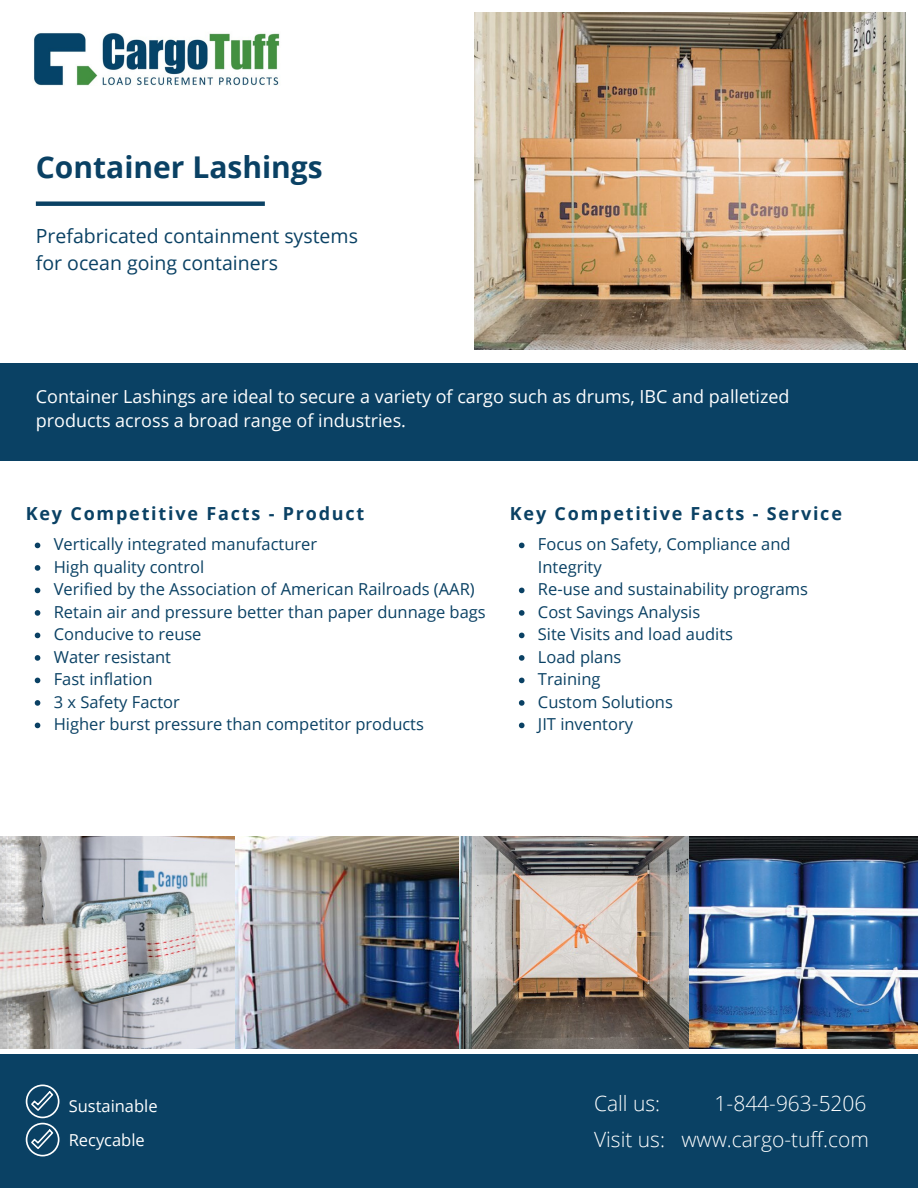
<style>
.page{position:relative;width:918px;height:1188px;background:#fff}
.page>*{position:absolute;margin:0;border:0;box-sizing:border-box;transform-origin:0 0}
.t1{font:700 30px "Open Sans";color:#0a4164}
.t2{font:300 21px "Open Sans";color:#fff}
.t3{font:19.5px/27px "Open Sans";color:#0a4164}
.t4{font:18px/24.8px "Open Sans";color:#fff}
.t5{font:700 18px "Open Sans";letter-spacing:.1em;color:#0a4164}
.t6{font:16.5px/22.5px "Open Sans";color:#0a4164}
.t7{font:16.5px "Open Sans";color:#fff}
</style>
<div class="page">
<img style="left:0;top:837px;width:918px;height:211px">
<img style="left:34px;top:33px;width:246px;height:53px">
<div style="left:0;top:363px;width:918px;height:97px;background:#0a4164"></div>
<div style="left:0;top:1054px;width:918px;height:134px;background:#0a4164"></div>
<svg style="left:36px;top:201px;width:229px;height:5px"></svg>
<svg style="left:26px;top:1085px;width:33px;height:71px"></svg>
<img style="left:474px;top:12px;width:431px;height:338px">
<svg style="left:519px;top:543px;width:6px;height:5px"></svg>
<svg style="left:519px;top:588px;width:6px;height:5px"></svg>
<svg style="left:519px;top:610px;width:6px;height:6px"></svg>
<svg style="left:519px;top:633px;width:6px;height:5px"></svg>
<svg style="left:519px;top:655px;width:6px;height:6px"></svg>
<svg style="left:519px;top:678px;width:6px;height:5px"></svg>
<svg style="left:519px;top:700px;width:6px;height:6px"></svg>
<svg style="left:519px;top:723px;width:6px;height:5px"></svg>
<svg style="left:35px;top:543px;width:5px;height:5px"></svg>
<svg style="left:35px;top:565px;width:5px;height:6px"></svg>
<svg style="left:35px;top:588px;width:5px;height:5px"></svg>
<svg style="left:35px;top:610px;width:5px;height:6px"></svg>
<svg style="left:35px;top:633px;width:5px;height:5px"></svg>
<svg style="left:35px;top:655px;width:5px;height:6px"></svg>
<svg style="left:35px;top:678px;width:5px;height:5px"></svg>
<svg style="left:35px;top:700px;width:5px;height:6px"></svg>
<svg style="left:35px;top:723px;width:5px;height:5px"></svg>
<p class="t1" style="left:36px;top:146px;width:288px">Container Lashings</p>
<p class="t3" style="left:36px;top:222px;width:324px">Prefabricated containment systems for ocean going containers</p>
<p class="t4" style="left:36px;top:383px;width:755px">Container Lashings are ideal to secure a variety of cargo such as drums, IBC and palletized products across a broad range of industries.</p>
<p class="t5" style="left:26px;top:501px;width:340px">Key Competitive Facts - Product</p>
<p class="t6" style="left:54px;top:533px;width:265px">Vertically integrated manufacturer</p>
<p class="t6" style="left:54px;top:555px;width:152px">High quality control</p>
<p class="t6" style="left:54px;top:578px;width:422px">Verified by the Association of American Railroads (AAR)</p>
<p class="t6" style="left:54px;top:600px;width:434px">Retain air and pressure better than paper dunnage bags</p>
<p class="t6" style="left:54px;top:623px;width:149px">Conducive to reuse</p>
<p class="t6" style="left:54px;top:645px;width:119px">Water resistant</p>
<p class="t6" style="left:54px;top:668px;width:100px">Fast inflation</p>
<p class="t6" style="left:54px;top:690px;width:128px">3 x Safety Factor</p>
<p class="t6" style="left:54px;top:713px;width:372px">Higher burst pressure than competitor products</p>
<p class="t5" style="left:510px;top:501px;width:334px">Key Competitive Facts - Service</p>
<p class="t6" style="left:538px;top:533px;width:254px">Focus on Safety, Compliance and<br>Integrity</p>
<p class="t6" style="left:538px;top:578px;width:272px">Re-use and sustainability programs</p>
<p class="t6" style="left:538px;top:600px;width:164px">Cost Savings Analysis</p>
<p class="t6" style="left:538px;top:623px;width:197px">Site Visits and load audits</p>
<p class="t6" style="left:538px;top:645px;width:85px">Load plans</p>
<p class="t6" style="left:538px;top:668px;width:64px">Training</p>
<p class="t6" style="left:538px;top:690px;width:137px">Custom Solutions</p>
<p class="t6" style="left:538px;top:713px;width:97px">JIT inventory</p>
<p class="t7" style="left:69px;top:1095px;width:90px">Sustainable</p>
<p class="t7" style="left:69px;top:1129px;width:78px">Recycable</p>
<p class="t2" style="left:594px;top:1089px;width:68px">Call us:</p>
<p class="t2" style="left:715px;top:1089px;width:153px">1-844-963-5206</p>
<p class="t2" style="left:594px;top:1124px;width:276px">Visit us: www.cargo-tuff.com</p>
</div>
